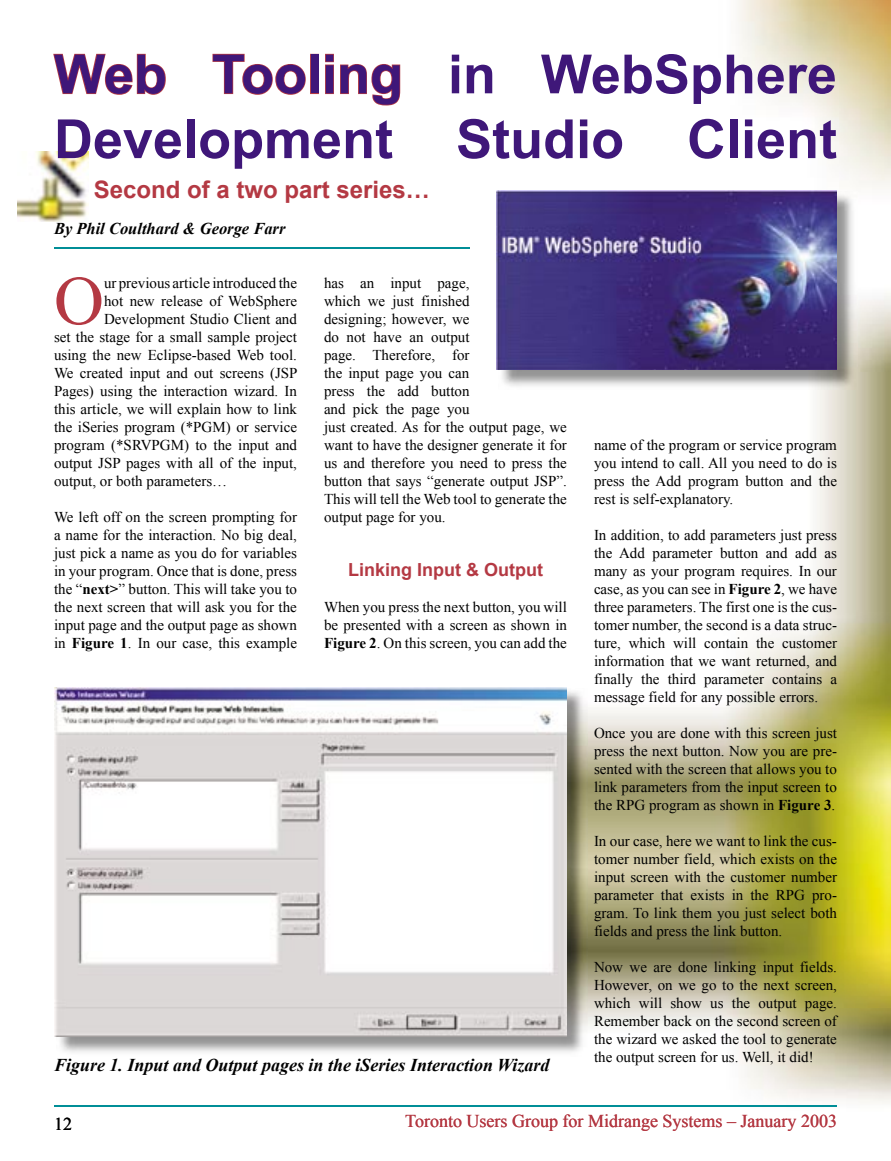
<style>
.page{position:relative;width:891px;height:1161px;background:#fff}
.page>*{position:absolute;margin:0;border:0;box-sizing:border-box;transform-origin:0 0}
.t1{font:69.3px "Times New Roman";color:#b43943}
.t2{font:700 54px/64.8px "Arial";color:#3f1779}
.t3{font:700 24px "Arial";color:#b43943}
.t4{font:italic 700 18px "Times New Roman";color:#000}
.t5{font:18px "Times New Roman";color:#b43943}
.t6{font:700 18px "Arial";color:#b43943}
.t7{font:18px "Times New Roman";color:#000}
.t8{font:italic 700 16.5px "Times New Roman";color:#000}
.t9{font:15px/18px "Times New Roman";color:#000;text-align:justify}
.s1{font-weight:700}
</style>
<div class="page">
<img style="left:356px;top:1007px;width:535px;height:99px">
<img style="left:587px;top:372px;width:304px;height:635px">
<img style="left:356px;top:190px;width:141px;height:180px">
<img style="left:838px;top:0;width:53px;height:372px">
<hr style="left:54px;top:1106px;width:783px;height:1px;background:#008e97">
<img style="left:17px;top:152px;width:71px;height:70px">
<img style="left:502px;top:192px;width:355px;height:198px">
<img style="left:497px;top:190px;width:339px;height:180px">
<hr style="left:54px;top:248px;width:416px;height:1px;background:#008e97">
<svg style="left:53px;top:53px;width:113px;height:42px"></svg>
<svg style="left:212px;top:53px;width:94px;height:42px"></svg>
<div style="left:310px;top:54px;width:9px;height:40px;border:2px solid #b43943"></div>
<svg style="left:325px;top:53px;width:76px;height:53px"></svg>
<img style="left:56px;top:691px;width:531px;height:366px">
<img style="left:55px;top:687px;width:512px;height:349px">
<h2 class="t2" style="left:54px;top:44px;width:785px">Web Tooling in WebSphere<br>Development Studio Client</h2>
<h3 class="t3" style="left:94px;top:174px;width:338px">Second of a two part series…</h3>
<p class="t8" style="left:54px;top:217px;width:233px">By Phil Coulthard &amp; George Farr</p>
<h1 class="t1" style="left:54px;top:254px;width:52px">O</h1>
<p class="t9" style="left:104px;top:274px;width:194px">ur previous article introduced the</p>
<p class="t9" style="left:324px;top:274px;width:244px;text-align:left">has an input page,<br>which we just finished<br>designing; however, we<br>do not have an output<br>page. Therefore, for<br>the input page you can<br>press the add button<br>and pick the page you<br>just created. As for the output page, we want to have the designer generate it for us and therefore you need to press the button that says “generate output JSP”.<br>This will tell the Web tool to generate the output page for you.</p>
<p class="t6" style="left:348px;top:558px;width:196px">Linking Input &amp; Output</p>
<p class="t9" style="left:324px;top:598px;width:245px">When you press the next button, you will be presented with a screen as shown in <span class="s1">Figure 2</span>. On this screen, you can add the</p>
<p class="t9" style="left:104px;top:292px;width:194px">hot new release of WebSphere</p>
<p class="t9" style="left:104px;top:310px;width:194px">Development Studio Client and</p>
<p class="t9" style="left:54px;top:328px;width:245px">set the stage for a small sample project</p>
<p class="t9" style="left:54px;top:346px;width:244px">using the new Eclipse-based Web tool.</p>
<p class="t9" style="left:54px;top:364px;width:245px">We created input and out screens (JSP</p>
<p class="t9" style="left:54px;top:382px;width:244px">Pages) using the interaction wizard. In</p>
<p class="t9" style="left:54px;top:400px;width:244px">this article, we will explain how to link</p>
<p class="t9" style="left:54px;top:418px;width:245px">the iSeries program (*PGM) or service</p>
<p class="t9" style="left:54px;top:436px;width:245px">program (*SRVPGM) to the input and</p>
<p class="t9" style="left:54px;top:454px;width:245px">output JSP pages with all of the input,</p>
<p class="t9" style="left:54px;top:472px;width:175px">output, or both parameters…</p>
<p class="t9" style="left:54px;top:508px;width:245px">We left off on the screen prompting for a name for the interaction. No big deal, just pick a name as you do for variables in your program. Once that is done, press the “<span class="s1">next&gt;</span>” button. This will take you to the next screen that will ask you for the input page and the output page as shown in <span class="s1">Figure 1</span>. In our case, this example</p>
<p class="t9" style="left:594px;top:436px;width:244px">name of the program or service program you intend to call. All you need to do is press the Add program button and the rest is self-explanatory.</p>
<p class="t9" style="left:594px;top:526px;width:245px">In addition, to add parameters just press the Add parameter button and add as many as your program requires. In our case, as you can see in <span class="s1">Figure 2</span>, we have three parameters. The first one is the cus&shy;tomer number, the second is a data struc&shy;ture, which will contain the customer information that we want returned, and finally the third parameter contains a message field for any possible errors.</p>
<p class="t9" style="left:594px;top:724px;width:245px">Once you are done with this screen just press the next button. Now you are pre&shy;sented with the screen that allows you to link parameters from the input screen to the RPG program as shown in <span class="s1">Figure 3</span>.</p>
<p class="t9" style="left:594px;top:832px;width:245px">In our case, here we want to link the cus&shy;tomer number field, which exists on the input screen with the customer number parameter that exists in the RPG pro&shy;gram. To link them you just select both fields and press the link button.</p>
<p class="t9" style="left:594px;top:958px;width:244px">Now we are done linking input fields.<br>However, on we go to the next screen, which will show us the output page.<br>Remember back on the second screen of the wizard we asked the tool to generate the output screen for us. Well, it did!</p>
<p class="t4" style="left:54px;top:1053px;width:497px">Figure 1. Input and Output pages in the iSeries Interaction Wizard</p>
<p class="t7" style="left:54px;top:1112px;width:19px">12</p>
<p class="t5" style="left:405px;top:1109px;width:433px">Toronto Users Group for Midrange Systems – January 2003</p>
</div>
